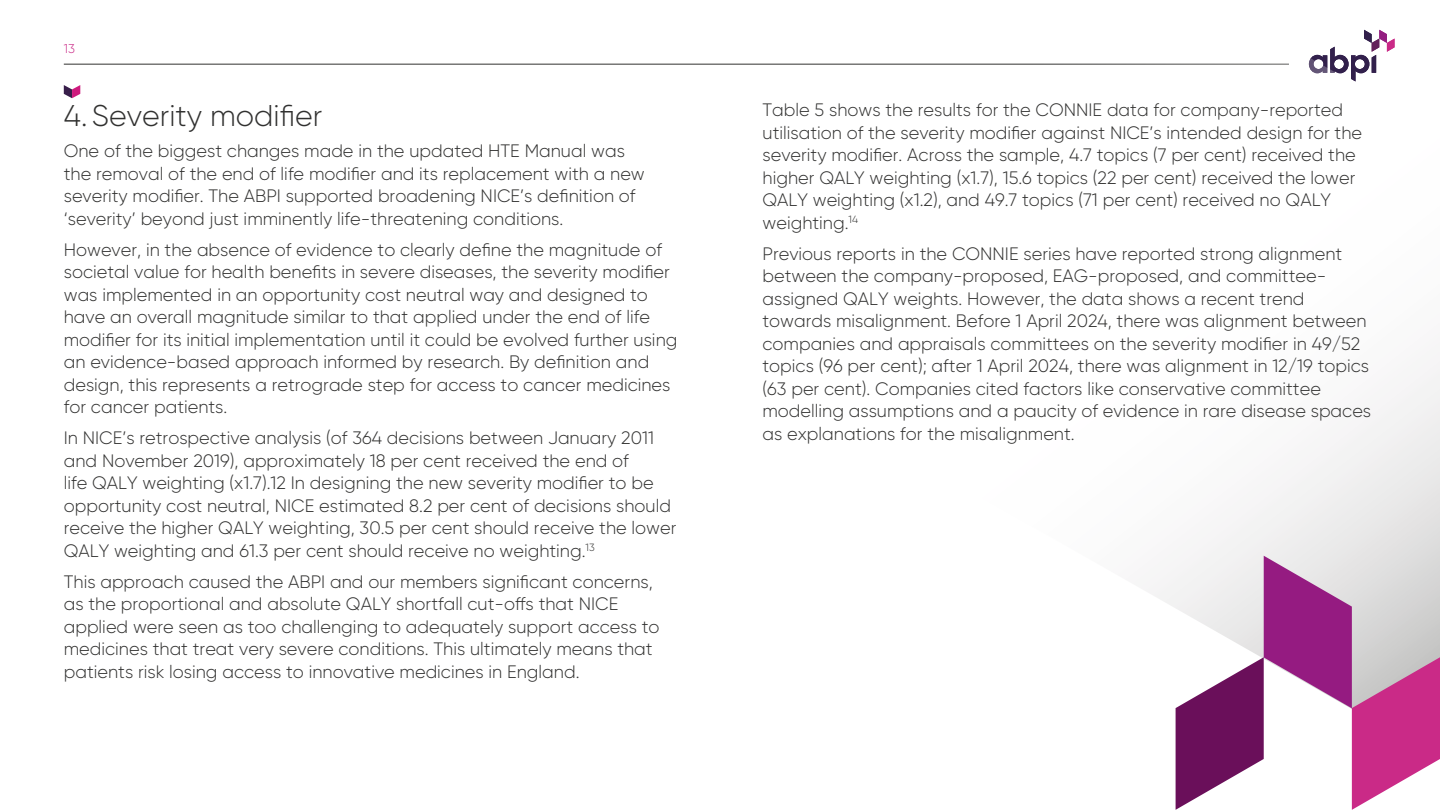
<style>
.page{position:relative;width:1440px;height:810px;background:#fff}
.page>*{position:absolute;margin:0;border:0;box-sizing:border-box;transform-origin:0 0}
.ABPI_Page_Heading{font:300 30px "Gilroy";color:#313130}
.ABPI_Body_Text{font:300 18px/22.5px "Gilroy";color:#313130}
.t1{font:300 12.75px "Gilroy";color:#ca2a87}
</style>
<div class="page">
<hr style="left:64px;top:64px;width:1224px;height:1px;background:#313130">
<svg style="left:890px;top:29px;width:549px;height:579px"></svg>
<svg style="left:1175px;top:556px;width:264px;height:254px"></svg>
<svg style="left:64px;top:85px;width:16px;height:13px"></svg>
<p class="t1" style="left:64px;top:40px;width:13px">13</p>
<p class="ABPI_Page_Heading" style="left:64px;top:97px;width:260px">4. Severity modifier</p>
<p class="ABPI_Body_Text" style="left:64px;top:139px;width:582px">One of the biggest changes made in the updated HTE Manual was the removal of the end of life modifier and its replacement with a new severity modifier. The ABPI supported broadening NICE’s definition of ‘severity’ beyond just imminently life-threatening conditions.</p>
<p class="ABPI_Body_Text" style="left:64px;top:238px;width:615px">However, in the absence of evidence to clearly define the magnitude of societal value for health benefits in severe diseases, the severity modifier was implemented in an opportunity cost neutral way and designed to have an overall magnitude similar to that applied under the end of life modifier for its initial implementation until it could be evolved further using an evidence-based approach informed by research. By definition and design, this represents a retrograde step for access to cancer medicines for cancer patients.</p>
<p class="ABPI_Body_Text" style="left:64px;top:426px;width:614px">In NICE’s retrospective analysis (of 364 decisions between January 2011 and November 2019), approximately 18 per cent received the end of<br>life QALY weighting (x1.7).12 In designing the new severity modifier to be opportunity cost neutral, NICE estimated 8.2 per cent of decisions should receive the higher QALY weighting, 30.5 per cent should receive the lower QALY weighting and 61.3 per cent should receive no weighting.<sup>13</sup></p>
<p class="ABPI_Body_Text" style="left:64px;top:570px;width:597px">This approach caused the ABPI and our members significant concerns, as the proportional and absolute QALY shortfall cut-offs that NICE applied were seen as too challenging to adequately support access to medicines that treat very severe conditions. This ultimately means that patients risk losing access to innovative medicines in England.</p>
<p class="ABPI_Body_Text" style="left:762px;top:99px;width:601px">Table 5 shows the results for the CONNIE data for company-reported utilisation of the severity modifier against NICE’s intended design for the severity modifier. Across the sample, 4.7 topics (7 per cent) received the higher QALY weighting (x1.7), 15.6 topics (22 per cent) received the lower QALY weighting (x1.2), and 49.7 topics (71 per cent) received no QALY weighting.<sup>14</sup></p>
<p class="ABPI_Body_Text" style="left:762px;top:242px;width:610px">Previous reports in the CONNIE series have reported strong alignment between the company-proposed, EAG-proposed, and committee&shy;assigned QALY weights. However, the data shows a recent trend towards misalignment. Before 1 April 2024, there was alignment between companies and appraisals committees on the severity modifier in 49/52 topics (96 per cent); after 1 April 2024, there was alignment in 12/19 topics (63 per cent). Companies cited factors like conservative committee modelling assumptions and a paucity of evidence in rare disease spaces as explanations for the misalignment.</p>
</div>
